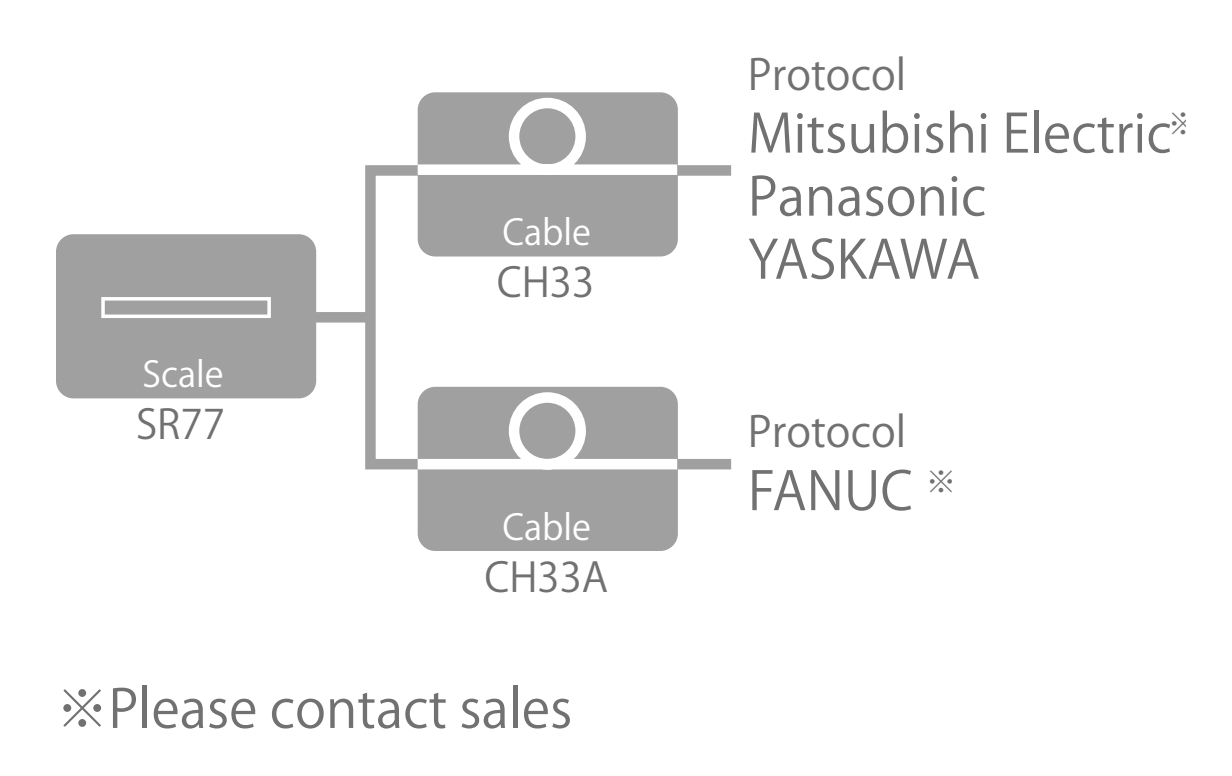
<style>
.page{position:relative;width:1232px;height:776px;background:#fff}
.page>*{position:absolute;margin:0;border:0;box-sizing:border-box;transform-origin:0 0}
.t1{font:52.5px/63px "Helvetica";color:#717171}
.t2{font:42px "Helvetica";color:#717171}
.t3{font:40.25px "Helvetica";color:#717171}
.t4{font:35px "Helvetica";color:#fff}
</style>
<div class="page">
<div style="left:198px;top:312px;width:172px;height:10px;background:#a0a0a0"></div>
<div style="left:365px;top:165px;width:371px;height:304px;border:10px solid #a0a0a0"></div>
<div style="left:56px;top:234px;width:260px;height:164px;background:#a0a0a0;border-radius:18px"></div>
<svg style="left:101px;top:297px;width:170px;height:21px"></svg>
<div style="left:418px;top:92px;width:260px;height:164px;background:#a0a0a0;border-radius:18px"></div>
<svg style="left:407px;top:92px;width:281px;height:88px"></svg>
<div style="left:418px;top:386px;width:260px;height:164px;background:#a0a0a0;border-radius:18px"></div>
<svg style="left:407px;top:387px;width:281px;height:87px"></svg>
<p class="t4" style="left:143px;top:354px;width:83px">Scale</p>
<p class="t3" style="left:136px;top:401px;width:90px">SR77</p>
<p class="t4" style="left:502px;top:212px;width:90px">Cable</p>
<p class="t3" style="left:497px;top:260px;width:99px">CH33</p>
<p class="t4" style="left:502px;top:506px;width:90px">Cable</p>
<p class="t3" style="left:484px;top:554px;width:125px">CH33A</p>
<p class="t1" style="left:56px;top:678px;width:518px">※Please contact sales</p>
<p class="t2" style="left:748px;top:50px;width:160px">Protocol</p>
<p class="t1" style="left:748px;top:103px;width:452px">Mitsubishi Electric<sup>※<br></sup>Panasonic<br>YASKAWA</p>
<p class="t2" style="left:748px;top:408px;width:160px">Protocol</p>
<p class="t1" style="left:748px;top:460px;width:210px">FANUC <sup>※</sup></p>
</div>
